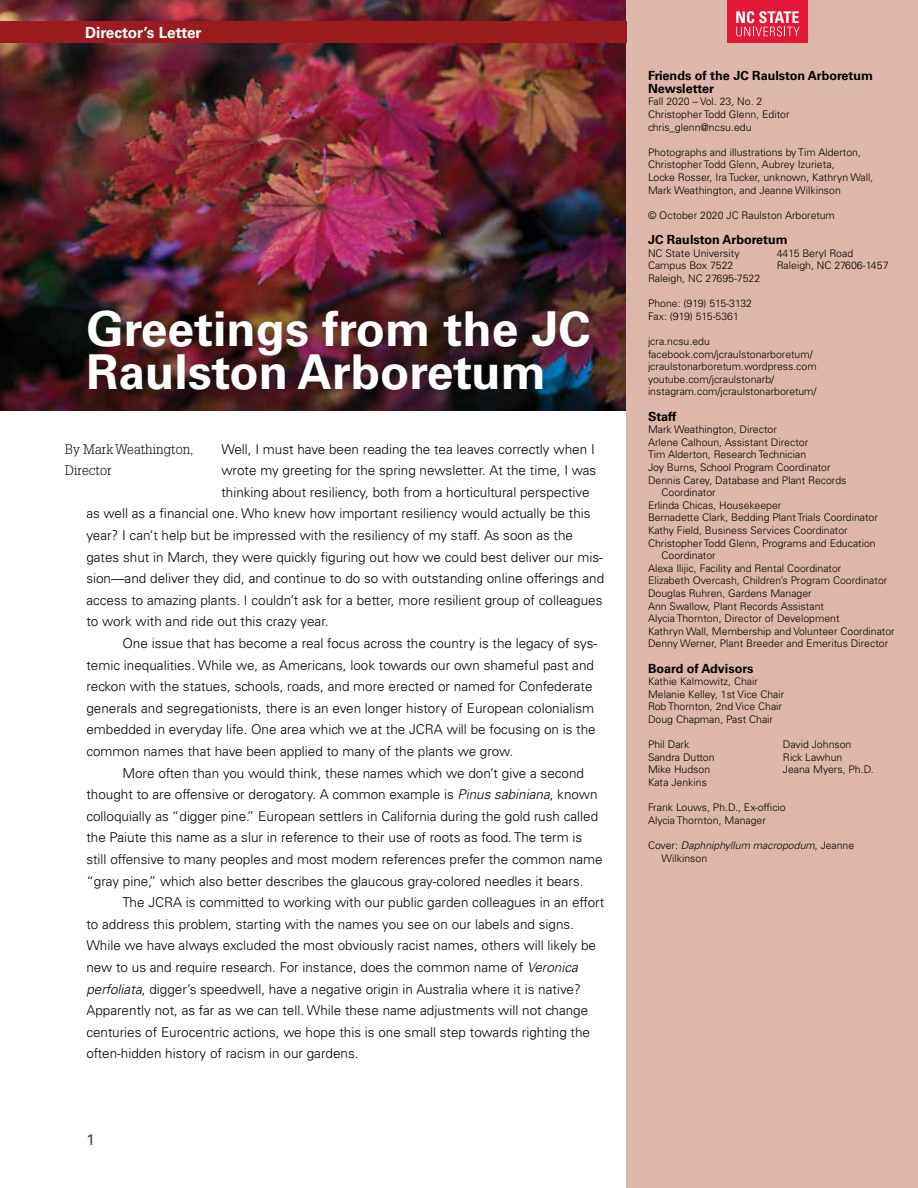
<style>
.page{position:relative;width:918px;height:1188px;background:#fff}
.page>*{position:absolute;margin:0;border:0;box-sizing:border-box;transform-origin:0 0}
.t1{font:700 48px/43.2px "Univers LT Std";color:#fff}
.t2{font:700 15.3px "Univers LT Std";color:#fff}
.t3{font:15.3px "Univers LT Std";color:#414042}
.t4{font:300 13.5px "Univers LT Std";color:#000}
.t5{font:300 13.5px/21.6px "Glypha LT Std";color:#000}
.t6{font:700 12.6px/12.6px "Univers LT Std";color:#000}
.t7{font:300 10.5px/12.6px "Univers LT Std";color:#000}
.t8{font:italic 300 10.5px/12.6px "Univers LT Std";color:#000}
.s1{font-style:italic}
.s2{font-style:normal}
</style>
<div class="page">
<img style="left:0;top:0;width:626px;height:410px">
<div style="left:80px;top:302px;width:517px;height:95px;background:#000;opacity:.3"></div>
<div style="left:626px;top:0;width:292px;height:1188px;background:#ddb8aa"></div>
<div style="left:727px;top:4px;width:81px;height:39px;background:#e31837"></div>
<svg style="left:736px;top:11px;width:64px;height:25px"></svg>
<hr style="left:727px;top:0;width:81px;height:4px;background:#e31837">
<div style="left:0;top:22px;width:626px;height:21px;background:#9b1c1f"></div>
<p class="t2" style="left:85px;top:24px;width:118px">Director’s Letter</p>
<h1 class="t1" style="left:86px;top:307px;width:506px">Greetings from the JC<br>Raulston Arboretum</h1>
<p class="t4" style="left:221px;top:441px;width:375px">Well, I must have been reading the tea leaves correctly when I</p>
<p class="t4" style="left:221px;top:462px;width:376px">wrote my greeting for the spring newsletter. At the time, I was</p>
<p class="t4" style="left:221px;top:484px;width:370px">thinking about resiliency, both from a horticultural perspective</p>
<p class="t4" style="left:86px;top:505px;width:506px">as well as a financial one. Who knew how important resiliency would actually be this</p>
<p class="t4" style="left:86px;top:527px;width:488px">year? I can’t help but be impressed with the resiliency of my staff. As soon as the</p>
<p class="t4" style="left:86px;top:549px;width:518px">gates shut in March, they were quickly figuring out how we could best deliver our mis-</p>
<p class="t4" style="left:86px;top:570px;width:519px">sion—and deliver they did, and continue to do so with outstanding online offerings and</p>
<p class="t4" style="left:86px;top:592px;width:518px">access to amazing plants. I couldn’t ask for a better, more resilient group of colleagues</p>
<p class="t4" style="left:86px;top:613px;width:244px">to work with and ride out this crazy year.</p>
<p class="t4" style="left:122px;top:635px;width:476px">One issue that has become a real focus across the country is the legacy of sys-</p>
<p class="t4" style="left:86px;top:657px;width:509px">temic inequalities. While we, as Americans, look towards our own shameful past and</p>
<p class="t4" style="left:86px;top:678px;width:508px">reckon with the statues, schools, roads, and more erected or named for Confederate</p>
<p class="t4" style="left:86px;top:700px;width:509px">generals and segregationists, there is an even longer history of European colonialism</p>
<p class="t4" style="left:86px;top:721px;width:511px">embedded in everyday life. One area which we at the JCRA will be focusing on is the</p>
<p class="t4" style="left:86px;top:743px;width:428px">common names that have been applied to many of the plants we grow.</p>
<p class="t4" style="left:122px;top:765px;width:463px">More often than you would think, these names which we don’t give a second</p>
<p class="t4" style="left:86px;top:786px;width:513px">thought to are offensive or derogatory. A common example is <span class="s1">Pinus sabiniana</span>, known</p>
<p class="t4" style="left:86px;top:808px;width:513px">colloquially as “digger pine.” European settlers in California during the gold rush called</p>
<p class="t4" style="left:86px;top:829px;width:497px">the Paiute this name as a slur in reference to their use of roots as food. The term is</p>
<p class="t4" style="left:86px;top:851px;width:518px">still offensive to many peoples and most modern references prefer the common name</p>
<p class="t4" style="left:86px;top:873px;width:499px">“gray pine,” which also better describes the glaucous gray-colored needles it bears.</p>
<p class="t4" style="left:122px;top:894px;width:483px">The JCRA is committed to working with our public garden colleagues in an effort</p>
<p class="t4" style="left:86px;top:916px;width:489px">to address this problem, starting with the names you see on our labels and signs.</p>
<p class="t4" style="left:86px;top:937px;width:511px">While we have always excluded the most obviously racist names, others will likely be</p>
<p class="t4" style="left:86px;top:959px;width:493px">new to us and require research. For instance, does the common name of <span class="s1">Veronica</span></p>
<p class="t4" style="left:86px;top:981px;width:496px"><span class="s1">perfoliata</span>, digger’s speedwell, have a negative origin in Australia where it is native?</p>
<p class="t4" style="left:86px;top:1002px;width:503px">Apparently not, as far as we can tell. While these name adjustments will not change</p>
<p class="t4" style="left:86px;top:1024px;width:505px">centuries of Eurocentric actions, we hope this is one small step towards righting the</p>
<p class="t4" style="left:86px;top:1045px;width:274px">often-hidden history of racism in our gardens.</p>
<p class="t5" style="left:65px;top:438px;width:130px">By Mark Weathington,<br>Director</p>
<p class="t3" style="left:86px;top:1130px;width:10px">1</p>
<p class="t6" style="left:648px;top:70px;width:226px">Friends of the JC Raulston Arboretum<br>Newsletter</p>
<p class="t7" style="left:648px;top:95px;width:143px">Fall 2020 – Vol. 23, No. 2<br>Christopher Todd Glenn, Editor chris_glenn@ncsu.edu</p>
<p class="t7" style="left:648px;top:146px;width:227px">Photographs and illustrations by Tim Alderton, Christopher Todd Glenn, Aubrey Izurieta,<br>Locke Rosser, Ira Tucker, unknown, Kathryn Wall, Mark Weathington, and Jeanne Wilkinson</p>
<p class="t7" style="left:648px;top:209px;width:188px">© October 2020 JC Raulston Arboretum</p>
<p class="t6" style="left:648px;top:233px;width:141px">JC Raulston Arboretum</p>
<p class="t7" style="left:648px;top:247px;width:114px">NC State University<br>Campus Box 7522<br>Raleigh, NC 27695-7522</p>
<p class="t7" style="left:777px;top:247px;width:113px">4415 Beryl Road<br>Raleigh, NC 27606-1457</p>
<p class="t7" style="left:648px;top:297px;width:106px">Phone: (919) 515-3132<br>Fax: (919) 515-5361</p>
<p class="t7" style="left:648px;top:335px;width:170px">jcra.ncsu.edu facebook.com/jcraulstonarboretum/ jcraulstonarboretum.wordpress.com youtube.com/jcraulstonarb/ instagram.com/jcraulstonarboretum/</p>
<p class="t6" style="left:648px;top:410px;width:30px">Staff</p>
<p class="t7" style="left:648px;top:423px;width:130px">Mark Weathington, Director</p>
<p class="t7" style="left:648px;top:436px;width:162px">Arlene Calhoun, Assistant Director</p>
<p class="t7" style="left:648px;top:448px;width:160px">Tim Alderton, Research Technician</p>
<p class="t7" style="left:648px;top:461px;width:184px">Joy Burns, School Program Coordinator</p>
<p class="t7" style="left:648px;top:474px;width:200px">Dennis Carey, Database and Plant Records</p>
<p class="t7" style="left:662px;top:486px;width:56px">Coordinator</p>
<p class="t7" style="left:648px;top:499px;width:135px">Erlinda Chicas, Housekeeper</p>
<p class="t7" style="left:648px;top:511px;width:231px">Bernadette Clark, Bedding Plant Trials Coordinator</p>
<p class="t7" style="left:648px;top:524px;width:201px">Kathy Field, Business Services Coordinator</p>
<p class="t7" style="left:648px;top:537px;width:229px">Christopher Todd Glenn, Programs and Education</p>
<p class="t7" style="left:662px;top:549px;width:56px">Coordinator</p>
<p class="t7" style="left:648px;top:562px;width:195px">Alexa Ilijic, Facility and Rental Coordinator</p>
<p class="t7" style="left:648px;top:574px;width:241px">Elizabeth Overcash, Children’s Program Coordinator</p>
<p class="t7" style="left:648px;top:587px;width:165px">Douglas Ruhren, Gardens Manager</p>
<p class="t7" style="left:648px;top:600px;width:178px">Ann Swallow, Plant Records Assistant</p>
<p class="t7" style="left:648px;top:612px;width:193px">Alycia Thornton, Director of Development</p>
<p class="t7" style="left:648px;top:625px;width:248px">Kathryn Wall, Membership and Volunteer Coordinator</p>
<p class="t7" style="left:648px;top:637px;width:242px">Denny Werner, Plant Breeder and Emeritus Director</p>
<p class="t6" style="left:648px;top:662px;width:107px">Board of Advisors</p>
<p class="t7" style="left:648px;top:675px;width:138px">Kathie Kalmowitz, Chair<br>Melanie Kelley, 1st Vice Chair<br>Rob Thornton, 2nd Vice Chair<br>Doug Chapman, Past Chair</p>
<p class="t7" style="left:648px;top:738px;width:68px">Phil Dark<br>Sandra Dutton<br>Mike Hudson<br>Kata Jenkins</p>
<p class="t7" style="left:783px;top:738px;width:92px">David Johnson<br>Rick Lawhun<br>Jeana Myers, Ph.D.</p>
<p class="t7" style="left:648px;top:801px;width:139px">Frank Louws, Ph.D., Ex-officio<br>Alycia Thornton, Manager</p>
<p class="t8" style="left:662px;top:839px;width:194px;text-indent:-14px"><span class="s2">Cover:</span> Daphniphyllum macropodum<span class="s2">, Jeanne<br>Wilkinson</span></p>
</div>
